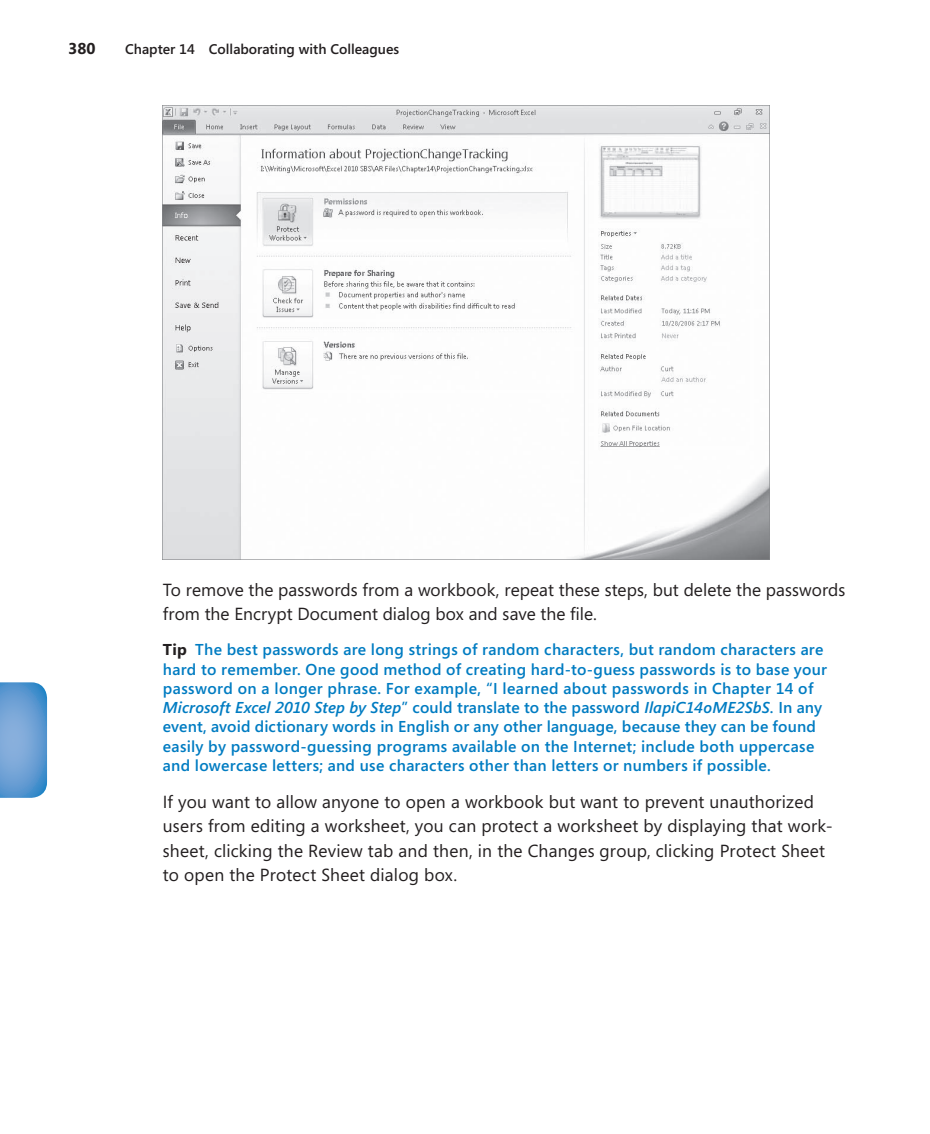
<style>
.page{position:relative;width:930px;height:1134px;background:#fff}
.page>*{position:absolute;margin:0;border:0;box-sizing:border-box;transform-origin:0 0}
.t1{font:17.5px/24.5px "Segoe";letter-spacing:.01em;color:#231f20}
.t2{font:600 15.75px/19.2px "Segoe";letter-spacing:.02em;color:#007cc2}
.t3{font:700 15.75px "Segoe";color:#231f20}
.t4{font:600 14px "Segoe";color:#231f20}
.s1{font-weight:700;color:#231f20}
.s2{font-style:italic}
</style>
<div class="page">
<svg style="left:0;top:682px;width:47px;height:116px;background:#69a0d4"></svg>
<img style="left:163px;top:105px;width:606px;height:454px">
<p class="t3" style="left:68px;top:37px;width:29px">380</p>
<p class="t4" style="left:125px;top:39px;width:275px">Chapter 14 Collaborating with Colleagues</p>
<p class="t1" style="left:163px;top:577px;width:683px">To remove the passwords from a workbook, repeat these steps, but delete the passwords from the Encrypt Document dialog box and save the file.</p>
<p class="t2" style="left:163px;top:640px;width:665px"><span class="s1">Tip</span> The best passwords are long strings of random characters, but random characters are hard to remember. One good method of creating hard-to-guess passwords is to base your password on a longer phrase. For example, “I learned about passwords in Chapter 14 of <span class="s2">Microsoft Excel 2010 Step by Step</span>” could translate to the password <span class="s2">IlapiC14oME2SbS.</span> In any event, avoid dictionary words in English or any other language, because they can be found easily by password-guessing programs available on the Internet; include both uppercase and lowercase letters; and use characters other than letters or numbers if possible.</p>
<p class="t1" style="left:163px;top:789px;width:671px">If you want to allow anyone to open a workbook but want to prevent unauthorized users from editing a worksheet, you can protect a worksheet by displaying that work&shy;sheet, clicking the Review tab and then, in the Changes group, clicking Protect Sheet to open the Protect Sheet dialog box.</p>
</div>
